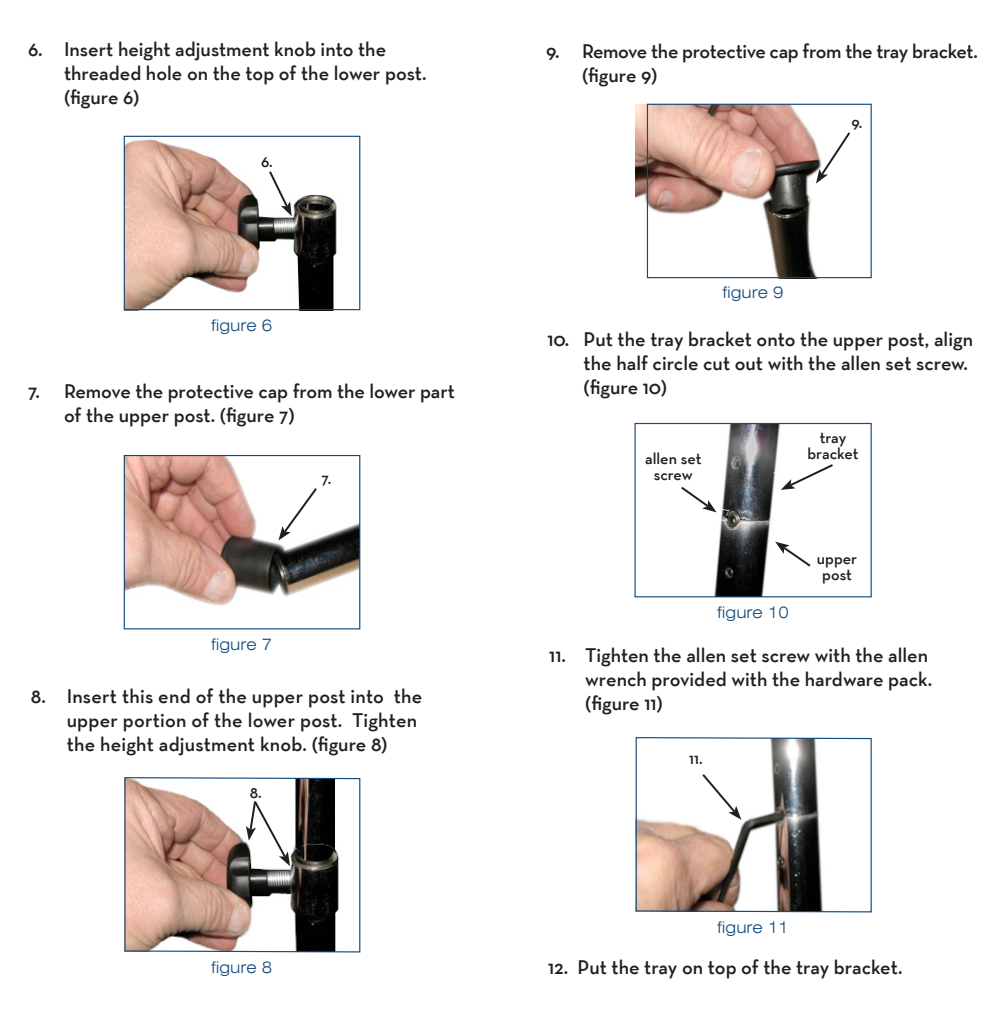
<style>
.page{position:relative;width:1008px;height:1009px;background:#fff}
.page>*{position:absolute;margin:0;border:0;box-sizing:border-box;transform-origin:0 0}
.t1{font:600 20px/24px "Neutraface Text TT";color:#231f20}
.t2{font:600 20px "Neutraface Text TT";letter-spacing:-.02em;color:#231f20}
.t3{font:300 expanded 16px "Swiss 721 BT";color:#144a7c}
.t4{font:600 16px/16px "Neutraface Text TT";color:#231f20;text-align:center}
</style>
<div class="page">
<img style="left:124px;top:136px;width:237px;height:175px">
<div style="left:124px;top:136px;width:236px;height:174px;border:1px solid #144a7c"></div>
<svg style="left:267px;top:169px;width:25px;height:47px"></svg>
<img style="left:636px;top:104px;width:236px;height:175px">
<div style="left:647px;top:104px;width:225px;height:174px;border:1px solid #144a7c"></div>
<svg style="left:816px;top:130px;width:36px;height:53px"></svg>
<img style="left:126px;top:457px;width:232px;height:149px">
<img style="left:634px;top:423px;width:155px;height:173px">
<div style="left:124px;top:455px;width:236px;height:174px;border:1px solid #144a7c"></div>
<div style="left:635px;top:423px;width:237px;height:174px;border:1px solid #144a7c"></div>
<img style="left:124px;top:777px;width:237px;height:175px">
<svg style="left:635px;top:737px;width:237px;height:175px"></svg>
<svg style="left:278px;top:485px;width:41px;height:55px"></svg>
<svg style="left:781px;top:462px;width:52px;height:27px"></svg>
<svg style="left:700px;top:771px;width:41px;height:48px"></svg>
<svg style="left:246px;top:798px;width:44px;height:67px"></svg>
<svg style="left:775px;top:541px;width:36px;height:27px"></svg>
<svg style="left:679px;top:484px;width:38px;height:28px"></svg>
<p class="t1" style="left:64px;top:37px;width:364px;text-indent:-36px">6. Insert height adjustment knob into the threaded hole on the top of the lower post.</p>
<p class="t1" style="left:64px;top:85px;width:77px">(figure 6)</p>
<p class="t4" style="left:261px;top:153px;width:13px">6.</p>
<p class="t3" style="left:211px;top:315px;width:63px">figure 6</p>
<p class="t1" style="left:64px;top:379px;width:392px;text-indent:-36px">7. Remove the protective cap from the lower part of the upper post. (figure 7)</p>
<p class="t4" style="left:322px;top:470px;width:11px">7.</p>
<p class="t3" style="left:211px;top:634px;width:63px">figure 7</p>
<p class="t1" style="left:67px;top:683px;width:357px;text-indent:-36px">8. Insert this end of the upper post into the upper portion of the lower post. Tighten the height adjustment knob. (figure 8)</p>
<p class="t4" style="left:250px;top:784px;width:13px">8.</p>
<p class="t3" style="left:211px;top:957px;width:63px">figure 8</p>
<p class="t2" style="left:546px;top:38px;width:433px">9. Remove the protective cap from the tray bracket.</p>
<p class="t1" style="left:582px;top:63px;width:77px">(figure 9)</p>
<p class="t3" style="left:722px;top:283px;width:63px">figure 9</p>
<p class="t4" style="left:851px;top:115px;width:13px">9.</p>
<p class="t1" style="left:548px;top:327px;width:427px;text-align:right">10. Put the tray bracket onto the upper post, align the half circle cut out with the allen set screw.</p>
<p class="t1" style="left:584px;top:375px;width:85px">(figure 10)</p>
<p class="t4" style="left:645px;top:450px;width:58px">allen set</p>
<p class="t4" style="left:654px;top:466px;width:41px">screw</p>
<p class="t4" style="left:807px;top:429px;width:53px">tray bracket</p>
<p class="t3" style="left:717px;top:602px;width:73px">figure 10</p>
<p class="t4" style="left:817px;top:550px;width:42px">upper</p>
<p class="t4" style="left:822px;top:566px;width:31px">post</p>
<p class="t1" style="left:549px;top:642px;width:385px;text-align:right">11. Tighten the allen set screw with the allen wrench provided with the hardware pack.</p>
<p class="t1" style="left:585px;top:690px;width:79px">(figure 11)</p>
<p class="t4" style="left:689px;top:749px;width:15px">11.</p>
<p class="t3" style="left:717px;top:917px;width:73px">figure 11</p>
<p class="t1" style="left:548px;top:954px;width:356px">12. Put the tray on top of the tray bracket.</p>
</div>
